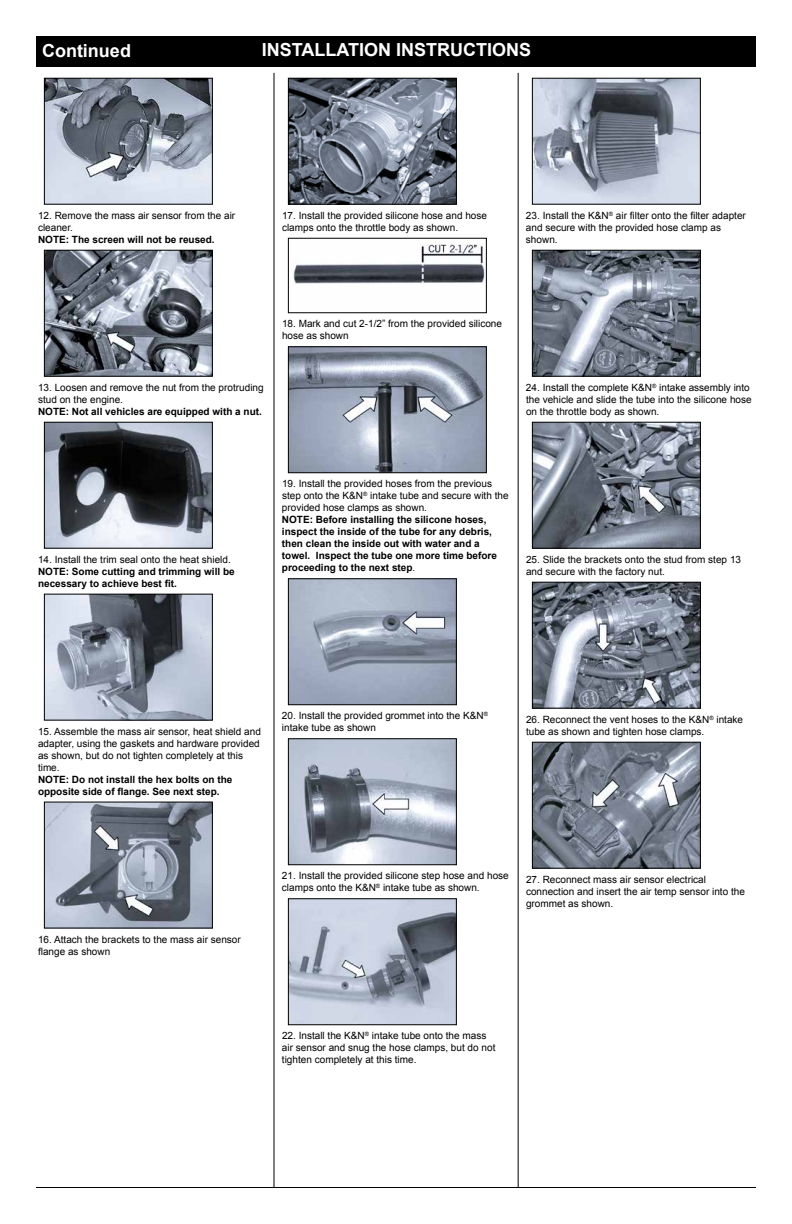
<style>
.page{position:relative;width:792px;height:1224px;background:#fff}
.page>*{position:absolute;margin:0;border:0;box-sizing:border-box;transform-origin:0 0}
.t1{font:700 18px "Arial";color:#fff}
.t2{font:10px/12px "Arial";color:#000}
.t3{font:700 10px/12px "Arial";color:#000}
.s1{font-weight:400}
</style>
<div class="page">
<div style="left:36px;top:36px;width:720px;height:31px;background:#000"></div>
<hr style="left:274px;top:73px;width:1px;height:1115px;background:#000">
<hr style="left:518px;top:73px;width:1px;height:1115px;background:#000">
<hr style="left:36px;top:1187px;width:720px;height:1px;background:#000">
<img style="left:46px;top:252px;width:165px;height:123px">
<div style="left:44px;top:250px;width:169px;height:127px;border:1px solid #000"></div>
<img style="left:46px;top:424px;width:165px;height:123px">
<div style="left:44px;top:422px;width:169px;height:127px;border:1px solid #000"></div>
<img style="left:46px;top:596px;width:165px;height:122px">
<div style="left:44px;top:594px;width:169px;height:126px;border:1px solid #000"></div>
<img style="left:290px;top:80px;width:165px;height:123px">
<div style="left:288px;top:78px;width:169px;height:127px;border:1px solid #000"></div>
<img style="left:46px;top:804px;width:165px;height:122px">
<div style="left:44px;top:802px;width:169px;height:126px;border:1px solid #000"></div>
<img style="left:293px;top:244px;width:192px;height:40px">
<img style="left:290px;top:348px;width:195px;height:123px">
<div style="left:288px;top:346px;width:199px;height:127px;border:1px solid #000"></div>
<img style="left:290px;top:580px;width:165px;height:123px">
<div style="left:288px;top:578px;width:169px;height:127px;border:1px solid #000"></div>
<img style="left:290px;top:740px;width:165px;height:123px">
<div style="left:288px;top:738px;width:169px;height:127px;border:1px solid #000"></div>
<img style="left:534px;top:80px;width:165px;height:123px">
<div style="left:532px;top:78px;width:169px;height:127px;border:1px solid #000"></div>
<img style="left:290px;top:900px;width:165px;height:123px">
<div style="left:288px;top:898px;width:169px;height:127px;border:1px solid #000"></div>
<img style="left:534px;top:252px;width:165px;height:123px">
<div style="left:532px;top:250px;width:169px;height:127px;border:1px solid #000"></div>
<img style="left:534px;top:424px;width:165px;height:123px">
<div style="left:532px;top:422px;width:169px;height:127px;border:1px solid #000"></div>
<img style="left:534px;top:584px;width:165px;height:123px">
<div style="left:532px;top:582px;width:169px;height:127px;border:1px solid #000"></div>
<img style="left:534px;top:744px;width:165px;height:123px">
<div style="left:532px;top:742px;width:169px;height:127px;border:1px solid #000"></div>
<img style="left:46px;top:80px;width:165px;height:123px">
<div style="left:44px;top:78px;width:169px;height:127px;border:1px solid #000"></div>
<h1 class="t1" style="left:42px;top:38px;width:90px">Continued</h1>
<h1 class="t1" style="left:262px;top:37px;width:271px">INSTALLATION INSTRUCTIONS</h1>
<p class="t2" style="left:38px;top:209px;width:199px">12. Remove the mass air sensor from the air cleaner.</p>
<p class="t3" style="left:38px;top:234px;width:178px">NOTE: The screen will not be reused.</p>
<p class="t2" style="left:282px;top:209px;width:207px">17. Install the provided silicone hose and hose clamps onto the throttle body as shown.</p>
<p class="t2" style="left:526px;top:209px;width:221px">23. Install the K&amp;N<sup>®</sup> air filter onto the filter adapter and secure with the provided hose clamp as shown.</p>
<p class="t2" style="left:38px;top:381px;width:227px">13. Loosen and remove the nut from the protruding stud on the engine.</p>
<p class="t3" style="left:38px;top:406px;width:225px">NOTE: Not all vehicles are equipped with a nut.</p>
<p class="t2" style="left:282px;top:318px;width:222px">18. Mark and cut 2-1/2” from the provided silicone hose as shown</p>
<p class="t2" style="left:526px;top:381px;width:227px">24. Install the complete K&amp;N<sup>®</sup> intake assembly into the vehicle and slide the tube into the silicone hose on the throttle body as shown.</p>
<p class="t2" style="left:38px;top:553px;width:194px">14. Install the trim seal onto the heat shield.</p>
<p class="t3" style="left:38px;top:566px;width:198px">NOTE: Some cutting and trimming will be necessary to achieve best fit.</p>
<p class="t2" style="left:282px;top:478px;width:228px">19. Install the provided hoses from the previous step onto the K&amp;N<sup>®</sup> intake tube and secure with the provided hose clamps as shown.</p>
<p class="t3" style="left:282px;top:514px;width:217px">NOTE: Before installing the silicone hoses, inspect the inside of the tube for any debris, then clean the inside out with water and a towel. Inspect the tube one more time before proceeding to the next step<span class="s1">.</span></p>
<p class="t2" style="left:526px;top:553px;width:217px">25. Slide the brackets onto the stud from step 13 and secure with the factory nut.</p>
<p class="t2" style="left:38px;top:725px;width:224px">15. Assemble the mass air sensor, heat shield and adapter, using the gaskets and hardware provided as shown, but do not tighten completely at this time.</p>
<p class="t3" style="left:38px;top:774px;width:196px">NOTE: Do not install the hex bolts on the opposite side of flange. See next step.</p>
<p class="t2" style="left:282px;top:710px;width:208px">20. Install the provided grommet into the K&amp;N<sup>® </sup>intake tube as shown</p>
<p class="t2" style="left:526px;top:713px;width:219px">26. Reconnect the vent hoses to the K&amp;N<sup>®</sup> intake tube as shown and tighten hose clamps.</p>
<p class="t2" style="left:38px;top:933px;width:204px">16. Attach the brackets to the mass air sensor flange as shown</p>
<p class="t2" style="left:282px;top:870px;width:228px">21. Install the provided silicone step hose and hose clamps onto the K&amp;N<sup>®</sup> intake tube as shown.</p>
<p class="t2" style="left:526px;top:873px;width:220px">27. Reconnect mass air sensor electrical connection and insert the air temp sensor into the grommet as shown.</p>
<p class="t2" style="left:282px;top:1030px;width:215px">22. Install the K&amp;N<sup>®</sup> intake tube onto the mass air sensor and snug the hose clamps, but do not tighten completely at this time.</p>
</div>
